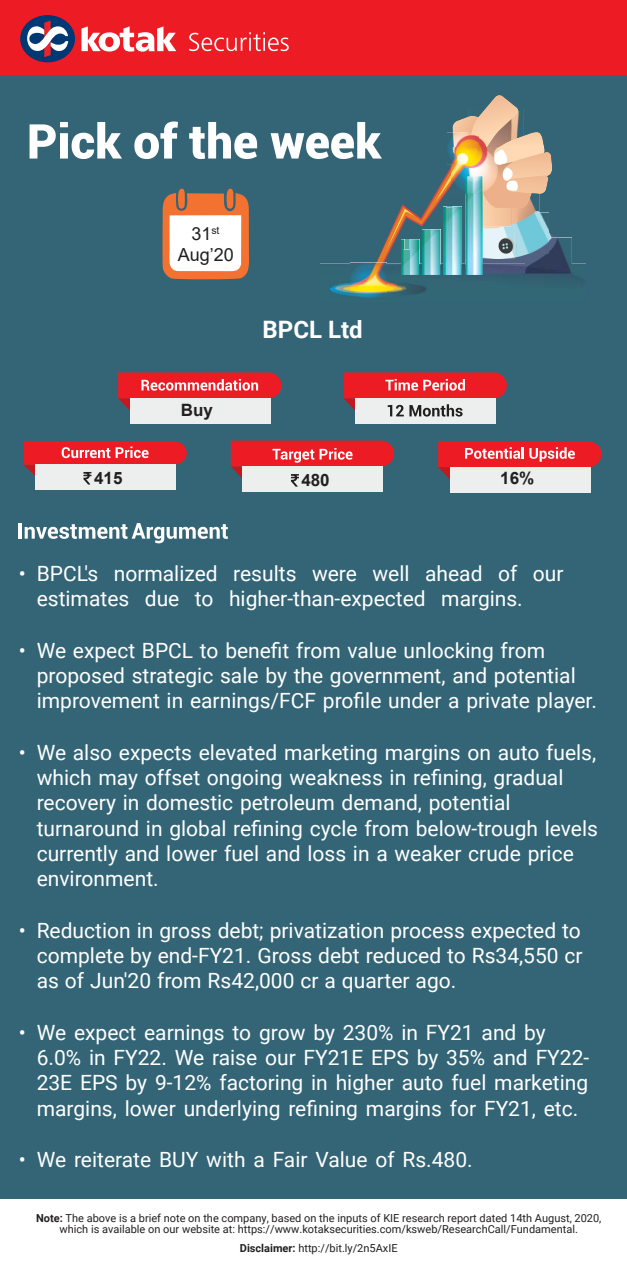
<style>
.page{position:relative;width:627px;height:1267px;background:#fff}
.page>*{position:absolute;margin:0;border:0;box-sizing:border-box;transform-origin:0 0}
.t1{font:700 24px "Roboto";color:#fff}
.t2{font:21px/25.2px "Roboto";color:#fff}
.t3{font:18px/21px "Arial";color:#221f1f;text-align:center}
.t4{font:700 17px "Arial";color:#221f1f}
.t5{font:11px/11px "Roboto";color:#221f1f;text-align:center}
.s1{font-weight:700}
</style>
<div class="page">
<div style="left:0;top:0;width:627px;height:75px;background:#ed1c24"></div>
<div style="left:20px;top:15px;width:55px;height:47px;background:#003874;border-radius:50%"></div>
<svg style="left:27px;top:21px;width:41px;height:36px"></svg>
<svg style="left:81px;top:26px;width:95px;height:26px"></svg>
<svg style="left:189px;top:32px;width:100px;height:19px"></svg>
<div style="left:0;top:75px;width:627px;height:1192px;background:#336576"></div>
<hr style="left:19px;top:523px;width:3px;height:16px;background:#fff">
<svg style="left:25px;top:523px;width:203px;height:20px"></svg>
<svg style="left:30px;top:122px;width:92px;height:37px"></svg>
<svg style="left:134px;top:121px;width:44px;height:38px"></svg>
<svg style="left:189px;top:122px;width:68px;height:37px"></svg>
<svg style="left:162px;top:188px;width:87px;height:92px;background:#e3b69e"></svg>
<div style="left:130px;top:398px;width:140px;height:26px;background:#edeeee"></div>
<svg style="left:118px;top:372px;width:163px;height:39px"></svg>
<div style="left:355px;top:398px;width:140px;height:26px;background:#edeeee"></div>
<svg style="left:343px;top:372px;width:164px;height:44px"></svg>
<div style="left:36px;top:464px;width:140px;height:26px;background:#edeeee"></div>
<svg style="left:23px;top:441px;width:164px;height:43px"></svg>
<div style="left:450px;top:467px;width:140px;height:26px;background:#edeeee"></div>
<svg style="left:438px;top:441px;width:163px;height:39px"></svg>
<div style="left:242px;top:466px;width:140px;height:26px;background:#edeeee"></div>
<svg style="left:231px;top:441px;width:163px;height:46px"></svg>
<img style="left:483px;top:208px;width:28px;height:3px">
<img style="left:511px;top:205px;width:25px;height:6px">
<img style="left:523px;top:110px;width:10px;height:98px">
<img style="left:483px;top:109px;width:40px;height:99px">
<img style="left:455px;top:117px;width:12px;height:16px">
<img style="left:518px;top:132px;width:26px;height:20px">
<img style="left:467px;top:95px;width:51px;height:54px">
<img style="left:518px;top:152px;width:34px;height:24px">
<img style="left:507px;top:175px;width:41px;height:19px">
<img style="left:367px;top:272px;width:209px;height:27px">
<svg style="left:455px;top:136px;width:32px;height:32px"></svg>
<div style="left:456px;top:137px;width:29px;height:30px;background:#d64846;border-radius:50%"></div>
<img style="left:337px;top:294px;width:89px;height:3px">
<svg style="left:270px;top:122px;width:196px;height:172px"></svg>
<svg style="left:404px;top:239px;width:6px;height:11px"></svg>
<img style="left:401px;top:239px;width:3px;height:11px">
<img style="left:410px;top:239px;width:9px;height:11px">
<img style="left:401px;top:250px;width:18px;height:24px">
<img style="left:422px;top:229px;width:18px;height:45px">
<img style="left:444px;top:207px;width:17px;height:67px">
<img style="left:465px;top:193px;width:18px;height:81px">
<img style="left:335px;top:284px;width:71px;height:9px">
<img style="left:344px;top:285px;width:58px;height:7px">
<svg style="left:350px;top:286px;width:44px;height:6px"></svg>
<img style="left:351px;top:262px;width:36px;height:36px">
<div style="left:457px;top:140px;width:25px;height:26px;background:#e57b25;border-radius:50%"></div>
<img style="left:447px;top:133px;width:31px;height:32px">
<img style="left:452px;top:147px;width:45px;height:46px">
<svg style="left:481px;top:211px;width:90px;height:63px"></svg>
<svg style="left:494px;top:149px;width:24px;height:42px"></svg>
<div style="left:0;top:1199px;width:626px;height:68px;background:#fff"></div>
<p class="t3" style="left:178px;top:223px;width:58px">31<sup>st<br></sup>Aug’20</p>
<p class="t4" style="left:181px;top:398px;width:34px">Buy</p>
<p class="t1" style="left:262px;top:313px;width:102px">BPCL Ltd</p>
<p class="t4" style="left:94px;top:466px;width:30px">415</p>
<p class="t4" style="left:301px;top:468px;width:30px">480</p>
<p class="t4" style="left:500px;top:466px;width:36px">16%</p>
<p class="t2" style="left:37px;top:560px;width:528px;text-indent:-18px">• BPCL's normalized results were well ahead of our estimates due to higher-than-expected margins.</p>
<p class="t2" style="left:37px;top:637px;width:561px;text-indent:-18px">• We expect BPCL to benefit from value unlocking from proposed strategic sale by the government, and potential improvement in earnings/FCF profile under a private player.</p>
<p class="t2" style="left:37px;top:739px;width:562px;text-indent:-18px">• We also expects elevated marketing margins on auto fuels, which may offset ongoing weakness in refining, gradual recovery in domestic petroleum demand, potential turnaround in global refining cycle from below-trough levels currently and lower fuel and loss in a weaker crude price environment.</p>
<p class="t2" style="left:37px;top:917px;width:547px;text-align:justify;text-indent:-18px">• Reduction in gross debt; privatization process expected to complete by end-FY21. Gross debt reduced to Rs34,550 cr as of Jun'20 from Rs42,000 cr a quarter ago.</p>
<p class="t2" style="left:37px;top:1019px;width:554px;text-indent:-18px">• We expect earnings to grow by 230% in FY21 and by 6.0% in FY22. We raise our FY21E EPS by 35% and FY22- 23E EPS by 9-12% factoring in higher auto fuel marketing margins, lower underlying refining margins for FY21, etc.</p>
<p class="t2" style="left:19px;top:1146px;width:455px">• We reiterate BUY with a Fair Value of Rs.480.</p>
<p class="t5" style="left:36px;top:1212px;width:567px"><span class="s1">Note:</span> The above is a brief note on the company, based on the inputs of KIE research report dated 14th August, 2020, which is available on our website at: https://www.kotaksecurities.com/ksweb/ResearchCall/Fundamental.</p>
<p class="t5" style="left:240px;top:1242px;width:159px"><span class="s1">Disclaimer:</span> http://bit.ly/2n5AxIE</p>
</div>
